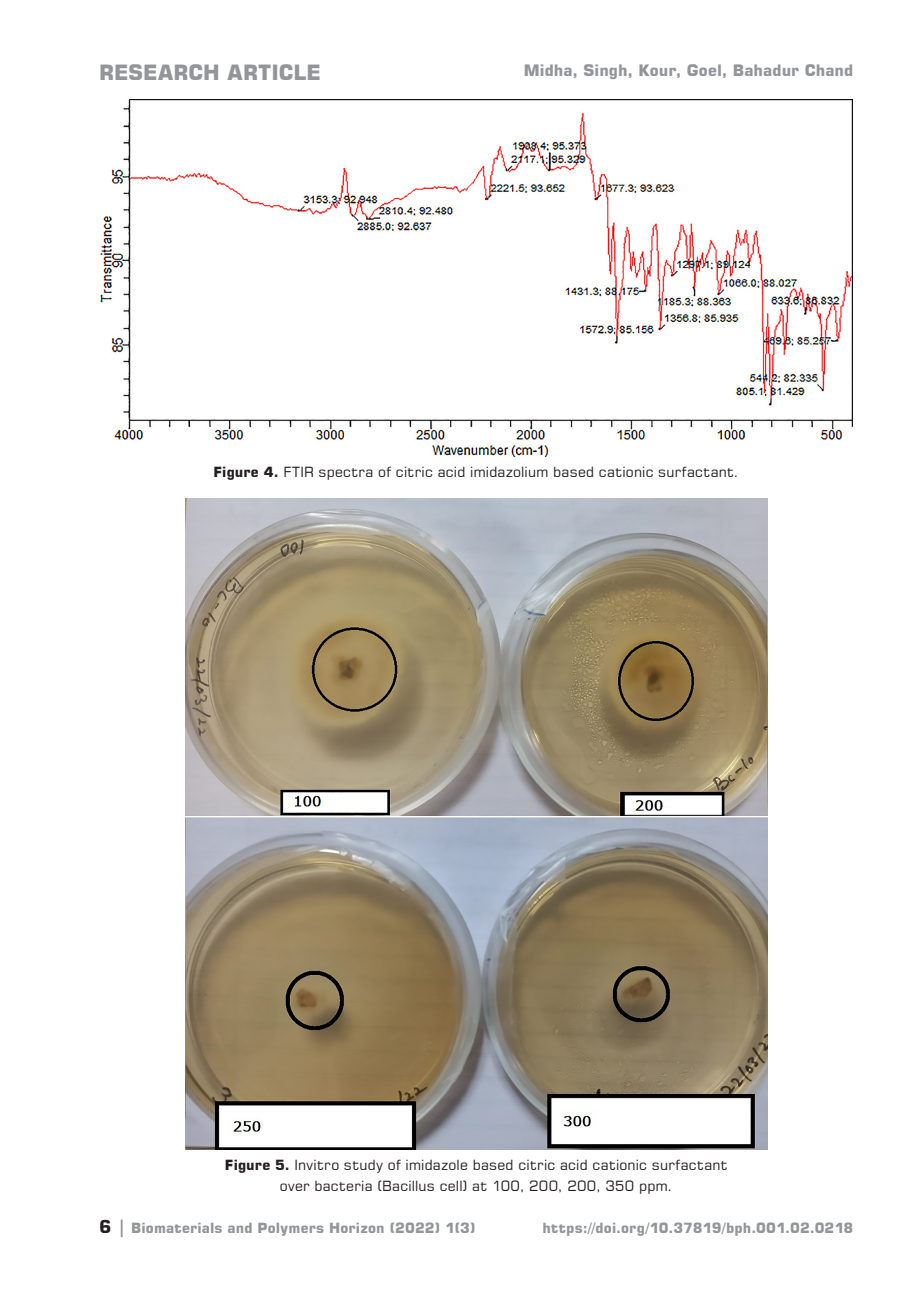
<style>
.page{position:relative;width:913px;height:1290px;background:#fff}
.page>*{position:absolute;margin:0;border:0;box-sizing:border-box;transform-origin:0 0}
.t1{font:700 21px "Square 721 BT";letter-spacing:-.005em;color:#939598}
.t2{font:700 15.75px "Square 721 BT";letter-spacing:.005em;color:#939598}
.Pie_de_foto{font:14px/21px "Square 721 BT";letter-spacing:.015em;color:#231f20;text-align:center}
.t3{font:700 14px "Square 721 BT";letter-spacing:.01em;color:#939598}
.s1{font-weight:700}
.s2{font-size:17.5px;color:#231f20}
.s3{font-size:17.5px}
</style>
<div class="page">
<img style="left:100px;top:99px;width:752px;height:358px">
<img style="left:186px;top:498px;width:581px;height:651px">
<h1 class="t1" style="left:99px;top:60px;width:223px">RESEARCH ARTICLE</h1>
<p class="t2" style="left:524px;top:61px;width:331px">Midha, Singh, Kour, Goel, Bahadur Chand</p>
<p class="Pie_de_foto" style="left:214px;top:461px;width:527px"><span class="s1">Figure 4.</span> FTIR spectra of citric acid imidazolium based cationic surfactant.</p>
<p class="Pie_de_foto" style="left:225px;top:1154px;width:504px"><span class="s1">Figure 5.</span> Invitro study of imidazole based citric acid cationic surfactant over bacteria (Bacillus cell) at 100, 200, 200, 350 ppm.</p>
<p class="t3" style="left:99px;top:1220px;width:378px"><span class="s2">6</span> <span class="s3">|</span> Biomaterials and Polymers Horizon (2022) 1(3)</p>
<p class="t3" style="left:542px;top:1220px;width:312px">https://doi.org/10.37819/bph.001.02.0218</p>
</div>
